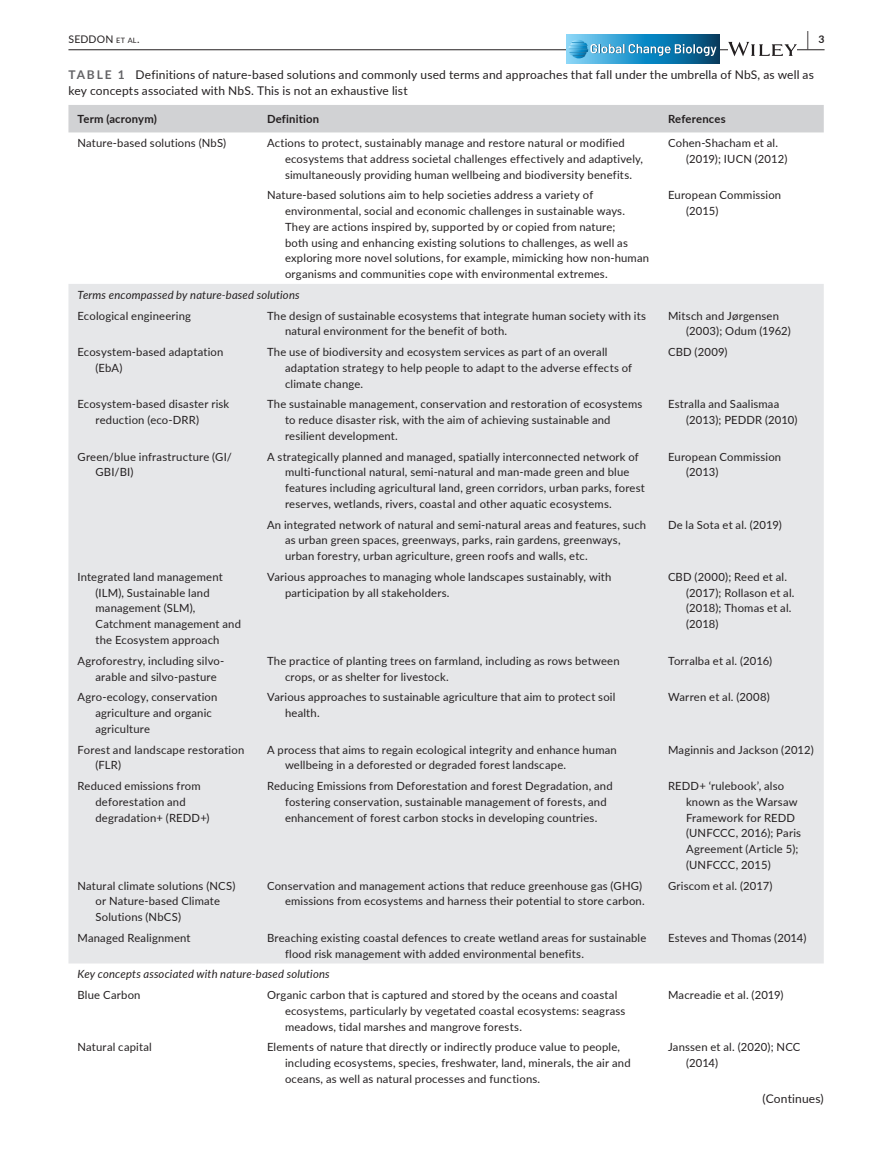
<style>
.page{position:relative;width:893px;height:1174px;background:#fff}
.page>*{position:absolute;margin:0;border:0;box-sizing:border-box;transform-origin:0 0}
.t1{font:700 19.5px "Lato";color:#231f20;scale:.43 1}
.t2{font:12px/16.5px "Lato";letter-spacing:.015em;color:#231f20}
.t3{font:11.25px/15.8px "Lato";letter-spacing:.015em;color:#231f20}
.t4{font:italic 11.25px "Lato";letter-spacing:.015em;color:#231f20}
.t5{font:700 11.25px "Lato";letter-spacing:.015em;color:#231f20}
.t6{font:10.5px "Lato";letter-spacing:.02em;color:#231f20}
.s1{font-size:7.35px}
.s2{font-weight:700;color:#636366}
</style>
<div class="page">
<hr style="left:68px;top:49px;width:756px;height:1px;background:#231f20">
<svg style="left:567px;top:34px;width:153px;height:30px;background:#298aba"></svg>
<svg style="left:568px;top:40px;width:149px;height:18px;background:#499ac2"></svg>
<svg style="left:728px;top:42px;width:69px;height:14px"></svg>
<div style="left:68px;top:105px;width:756px;height:27px;background:#d1d2d4"></div>
<div style="left:68px;top:284px;width:756px;height:679px;background:#e6e7e9"></div>
<p class="t6" style="left:68px;top:31px;width:73px">SEDDON <span class="s1">et al</span>.</p>
<h1 class="t1" style="left:807px;top:25px;width:43px">| <sup>3</sup></h1>
<p class="t2" style="left:68px;top:66px;width:747px"><span class="s2">TABLE 1</span> Definitions of nature-based solutions and commonly used terms and approaches that fall under the umbrella of NbS, as well as key concepts associated with NbS. This is not an exhaustive list</p>
<p class="t5" style="left:77px;top:111px;width:81px">Term (acronym)</p>
<p class="t5" style="left:267px;top:111px;width:54px">Definition</p>
<p class="t5" style="left:668px;top:111px;width:59px">References</p>
<p class="t3" style="left:77px;top:135px;width:150px">Nature-based solutions (NbS)</p>
<p class="t3" style="left:285px;top:135px;width:360px;text-indent:-18px">Actions to protect, sustainably manage and restore natural or modified ecosystems that address societal challenges effectively and adaptively, simultaneously providing human wellbeing and biodiversity benefits.</p>
<p class="t3" style="left:686px;top:135px;width:103px;text-indent:-18px">Cohen-Shacham et al. (2019); IUCN (2012)</p>
<p class="t3" style="left:285px;top:187px;width:366px;text-indent:-18px">Nature-based solutions aim to help societies address a variety of environmental, social and economic challenges in sustainable ways.<br>They are actions inspired by, supported by or copied from nature;<br>both using and enhancing existing solutions to challenges, as well as exploring more novel solutions, for example, mimicking how non-human organisms and communities cope with environmental extremes.</p>
<p class="t3" style="left:686px;top:187px;width:97px;text-indent:-18px">European Commission (2015)</p>
<p class="t4" style="left:77px;top:287px;width:224px">Terms encompassed by nature-based solutions</p>
<p class="t3" style="left:77px;top:307px;width:115px">Ecological engineering</p>
<p class="t3" style="left:285px;top:307px;width:363px;text-indent:-18px">The design of sustainable ecosystems that integrate human society with its natural environment for the benefit of both.</p>
<p class="t3" style="left:686px;top:307px;width:106px;text-indent:-18px">Mitsch and Jørgensen (2003); Odum (1962)</p>
<p class="t3" style="left:95px;top:344px;width:129px;text-indent:-18px">Ecosystem-based adaptation (EbA)</p>
<p class="t3" style="left:285px;top:344px;width:349px;text-indent:-18px">The use of biodiversity and ecosystem services as part of an overall adaptation strategy to help people to adapt to the adverse effects of climate change.</p>
<p class="t3" style="left:668px;top:344px;width:61px">CBD (2009)</p>
<p class="t3" style="left:95px;top:396px;width:135px;text-indent:-18px">Ecosystem-based disaster risk reduction (eco-DRR)</p>
<p class="t3" style="left:285px;top:396px;width:359px;text-indent:-18px">The sustainable management, conservation and restoration of ecosystems to reduce disaster risk, with the aim of achieving sustainable and resilient development.</p>
<p class="t3" style="left:686px;top:396px;width:113px;text-indent:-18px">Estralla and Saalismaa (2013); PEDDR (2010)</p>
<p class="t3" style="left:95px;top:448px;width:138px;text-indent:-18px">Green/blue infrastructure (GI/<br>GBI/BI)</p>
<p class="t3" style="left:285px;top:448px;width:361px;text-indent:-18px">A strategically planned and managed, spatially interconnected network of multi-functional natural, semi-natural and man-made green and blue features including agricultural land, green corridors, urban parks, forest reserves, wetlands, rivers, coastal and other aquatic ecosystems.</p>
<p class="t3" style="left:686px;top:448px;width:97px;text-indent:-18px">European Commission (2013)</p>
<p class="t3" style="left:285px;top:516px;width:363px;text-indent:-18px">An integrated network of natural and semi-natural areas and features, such as urban green spaces, greenways, parks, rain gardens, greenways, urban forestry, urban agriculture, green roofs and walls, etc.</p>
<p class="t3" style="left:668px;top:516px;width:115px">De la Sota et al. (2019)</p>
<p class="t3" style="left:95px;top:568px;width:147px;text-indent:-18px">Integrated land management (ILM), Sustainable land management (SLM),<br>Catchment management and the Ecosystem approach</p>
<p class="t3" style="left:285px;top:568px;width:328px;text-indent:-18px">Various approaches to managing whole landscapes sustainably, with participation by all stakeholders.</p>
<p class="t3" style="left:686px;top:568px;width:110px;text-indent:-18px">CBD (2000); Reed et al. (2017); Rollason et al. (2018); Thomas et al. (2018)</p>
<p class="t3" style="left:95px;top:652px;width:130px;text-indent:-18px">Agroforestry, including silvo&shy;arable and silvo-pasture</p>
<p class="t3" style="left:285px;top:652px;width:336px;text-indent:-18px">The practice of planting trees on farmland, including as rows between crops, or as shelter for livestock.</p>
<p class="t3" style="left:668px;top:652px;width:106px">Torralba et al. (2016)</p>
<p class="t3" style="left:95px;top:689px;width:123px;text-indent:-18px">Agro-ecology, conservation agriculture and organic agriculture</p>
<p class="t3" style="left:285px;top:689px;width:332px;text-indent:-18px">Various approaches to sustainable agriculture that aim to protect soil health.</p>
<p class="t3" style="left:668px;top:689px;width:103px">Warren et al. (2008)</p>
<p class="t3" style="left:95px;top:741px;width:150px;text-indent:-18px">Forest and landscape restoration (FLR)</p>
<p class="t3" style="left:285px;top:741px;width:333px;text-indent:-18px">A process that aims to regain ecological integrity and enhance human wellbeing in a deforested or degraded forest landscape.</p>
<p class="t3" style="left:668px;top:741px;width:147px">Maginnis and Jackson (2012)</p>
<p class="t3" style="left:95px;top:777px;width:116px;text-indent:-18px">Reduced emissions from deforestation and degradation+ (REDD+)</p>
<p class="t3" style="left:285px;top:777px;width:329px;text-indent:-18px">Reducing Emissions from Deforestation and forest Degradation, and fostering conservation, sustainable management of forests, and enhancement of forest carbon stocks in developing countries.</p>
<p class="t3" style="left:686px;top:777px;width:117px;text-indent:-18px">REDD+ ‘rulebook’, also known as the Warsaw<br>Framework for REDD (UNFCCC, 2016); Paris<br>Agreement (Article 5); (UNFCCC, 2015)</p>
<p class="t3" style="left:95px;top:877px;width:141px;text-indent:-18px">Natural climate solutions (NCS) or Nature-based Climate<br>Solutions (NbCS)</p>
<p class="t3" style="left:267px;top:877px;width:379px;text-align:right">Conservation and management actions that reduce greenhouse gas (GHG) emissions from ecosystems and harness their potential to store carbon.</p>
<p class="t3" style="left:668px;top:877px;width:106px">Griscom et al. (2017)</p>
<p class="t3" style="left:77px;top:929px;width:115px">Managed Realignment</p>
<p class="t3" style="left:285px;top:929px;width:363px;text-indent:-18px">Breaching existing coastal defences to create wetland areas for sustainable flood risk management with added environmental benefits.</p>
<p class="t3" style="left:668px;top:929px;width:140px">Esteves and Thomas (2014)</p>
<p class="t4" style="left:77px;top:966px;width:254px">Key concepts associated with nature-based solutions</p>
<p class="t3" style="left:77px;top:986px;width:65px">Blue Carbon</p>
<p class="t3" style="left:285px;top:986px;width:342px;text-indent:-18px">Organic carbon that is captured and stored by the oceans and coastal ecosystems, particularly by vegetated coastal ecosystems: seagrass meadows, tidal marshes and mangrove forests.</p>
<p class="t3" style="left:668px;top:986px;width:117px">Macreadie et al. (2019)</p>
<p class="t3" style="left:77px;top:1039px;width:76px">Natural capital</p>
<p class="t3" style="left:285px;top:1039px;width:347px;text-indent:-18px">Elements of nature that directly or indirectly produce value to people, including ecosystems, species, freshwater, land, minerals, the air and oceans, as well as natural processes and functions.</p>
<p class="t3" style="left:686px;top:1039px;width:116px;text-indent:-18px">Janssen et al. (2020); NCC (2014)</p>
<p class="t2" style="left:762px;top:1089px;width:63px">(Continues)</p>
</div>
